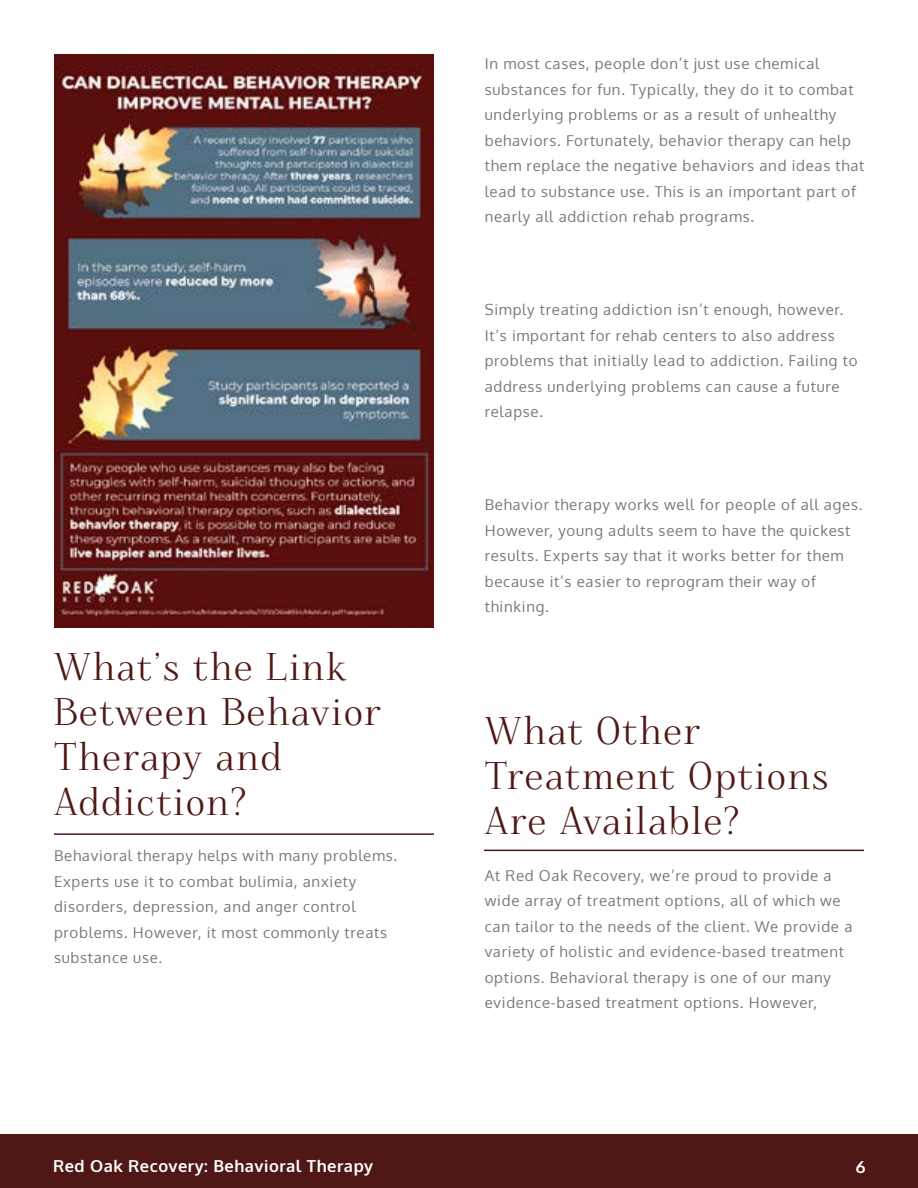
<style>
.page{position:relative;width:918px;height:1188px;background:#fff}
.page>*{position:absolute;margin:0;border:0;box-sizing:border-box;transform-origin:0 0}
.t1{font:37.5px/45px "Foglihten";letter-spacing:.05em;color:#4f1814}
.t2{font:700 16.5px "Oxygen";letter-spacing:.03em;color:#fff}
.t3{font:15px/25.5px "Oxygen";letter-spacing:.05em;color:#777878}
</style>
<div class="page">
<div style="left:0;top:1134px;width:918px;height:54px;background:#4f1814"></div>
<img style="left:54px;top:54px;width:380px;height:573px">
<hr style="left:54px;top:833px;width:380px;height:2px;background:#4f1814">
<hr style="left:484px;top:850px;width:380px;height:1px;background:#4f1814">
<p class="t3" style="left:485px;top:51px;width:381px">In most cases, people don’t just use chemical substances for fun. Typically, they do it to combat underlying problems or as a result of unhealthy behaviors. Fortunately, behavior therapy can help them replace the negative behaviors and ideas that lead to substance use. This is an important part of nearly all addiction rehab programs.</p>
<p class="t3" style="left:485px;top:297px;width:374px">Simply treating addiction isn’t enough, however.<br>It’s important for rehab centers to also address problems that initially lead to addiction. Failing to address underlying problems can cause a future relapse.</p>
<h1 class="t1" style="left:54px;top:646px;width:329px">What’s the Link<br>Between Behavior<br>Therapy and<br>Addiction?</h1>
<p class="t3" style="left:54px;top:843px;width:345px">Behavioral therapy helps with many problems.<br>Experts use it to combat bulimia, anxiety disorders, depression, and anger control problems. However, it most commonly treats substance use.</p>
<p class="t3" style="left:485px;top:492px;width:379px">Behavior therapy works well for people of all ages.<br>However, young adults seem to have the quickest results. Experts say that it works better for them because it’s easier to reprogram their way of thinking.</p>
<h1 class="t1" style="left:485px;top:710px;width:345px">What Other<br>Treatment Options<br>Are Available?</h1>
<p class="t3" style="left:485px;top:863px;width:369px">At Red Oak Recovery, we’re proud to provide a wide array of treatment options, all of which we can tailor to the needs of the client. We provide a variety of holistic and evidence-based treatment options. Behavioral therapy is one of our many evidence-based treatment options. However,</p>
<p class="t2" style="left:53px;top:1155px;width:322px">Red Oak Recovery: Behavioral Therapy</p>
<p class="t2" style="left:856px;top:1157px;width:11px">6</p>
</div>
